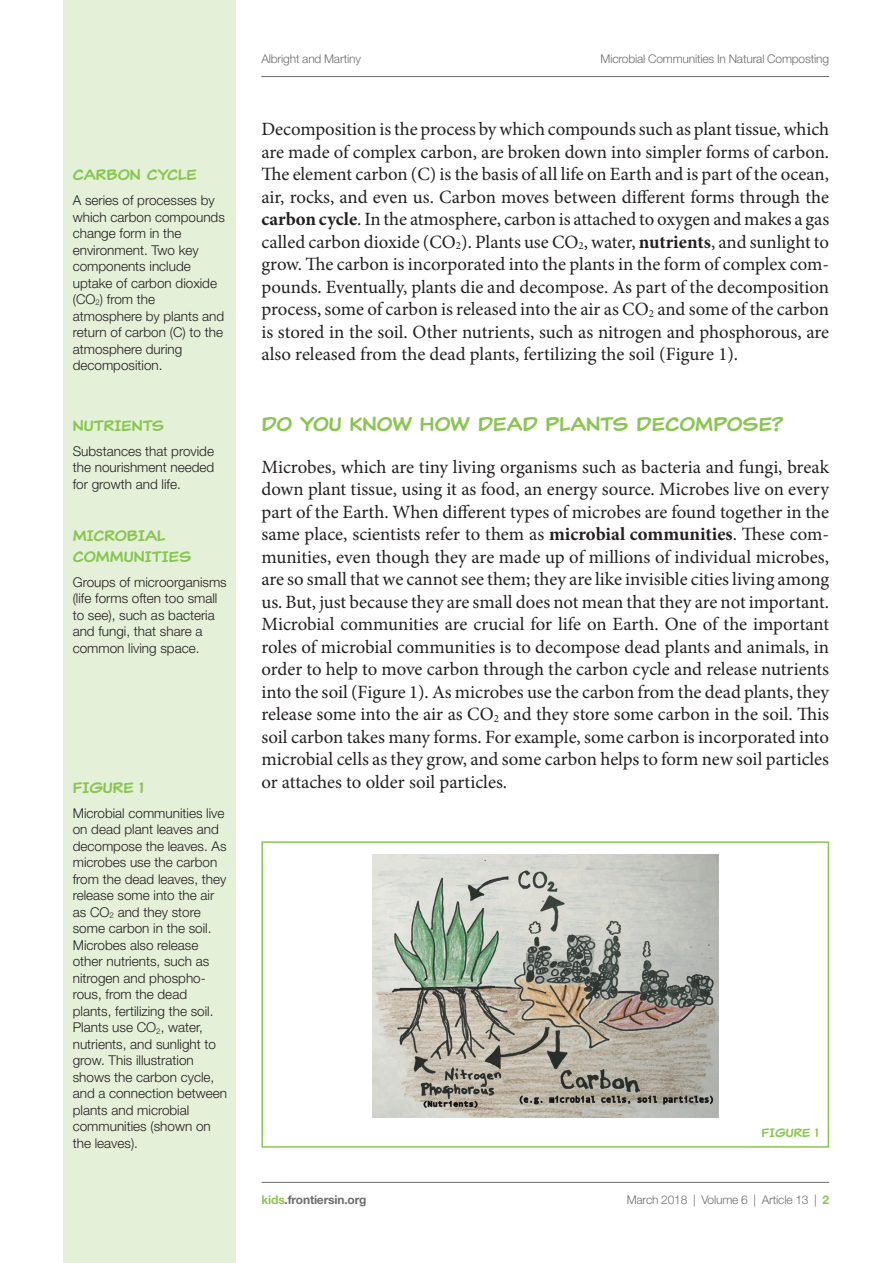
<style>
.page{position:relative;width:893px;height:1263px;background:#fff}
.page>*{position:absolute;margin:0;border:0;box-sizing:border-box;transform-origin:0 0}
.t1{font:19.5px "Classic Comic";color:#89c650}
.t2{font:18.75px/22.5px "Minion Pro";color:#231f20;text-align:justify}
.t3{font:15px/21px "Classic Comic";color:#89c650}
.t4{font:300 13.5px/16.5px "Helvetica Neue LT Std";color:#231f20}
.t5{font:300 12px "Helvetica Neue LT Std";letter-spacing:-.015em;color:#6c6d70}
.t6{font:700 12px "Helvetica Neue LT Std";color:#6c6d70}
.t7{font:12px "Classic Comic";color:#89c650}
.s1{font-weight:700}
.s2{color:#89c650}
.s3{font-weight:700;color:#89c650}
</style>
<div class="page">
<div style="left:64px;top:0;width:172px;height:1263px;background:#e4f0d8"></div>
<hr style="left:261px;top:76px;width:568px;height:1px;background:#6c6d70">
<hr style="left:261px;top:1182px;width:568px;height:1px;background:#6c6d70">
<img style="left:372px;top:855px;width:346px;height:262px">
<div style="left:261px;top:841px;width:568px;height:307px;border:2px solid #89c650"></div>
<p class="t3" style="left:73px;top:164px;width:126px">CARBON CYCLE</p>
<p class="t4" style="left:73px;top:192px;width:154px">A series of processes by which carbon compounds change form in the environment. Two key components include uptake of carbon dioxide (CO<sub>2</sub>) from the atmosphere by plants and return of carbon (C) to the atmosphere during decomposition.</p>
<p class="t3" style="left:73px;top:415px;width:93px">NUTRIENTS</p>
<p class="t4" style="left:73px;top:442px;width:143px;text-align:justify">Substances that provide the nourishment needed for growth and life.</p>
<p class="t3" style="left:73px;top:525px;width:120px">MICROBIAL<br>COMMUNITIES</p>
<p class="t4" style="left:73px;top:573px;width:156px">Groups of microorganisms (life forms often too small to see), such as bacteria and fungi, that share a common living space.</p>
<p class="t3" style="left:73px;top:777px;width:73px">FIGURE 1</p>
<p class="t4" style="left:73px;top:804px;width:156px">Microbial communities live on dead plant leaves and decompose the leaves. As microbes use the carbon from the dead leaves, they release some into the air as CO<sub>2</sub> and they store some carbon in the soil.<br>Microbes also release other nutrients, such as nitrogen and phospho&shy;rous, from the dead plants, fertilizing the soil.<br>Plants use CO<sub>2</sub>, water, nutrients, and sunlight to grow. This illustration shows the carbon cycle, and a connection between plants and microbial communities (shown on the leaves).</p>
<p class="t5" style="left:261px;top:51px;width:101px">Albright and Martiny</p>
<p class="t5" style="left:600px;top:51px;width:230px">Microbial Communities In Natural Composting</p>
<p class="t2" style="left:261px;top:118px;width:569px">Decomposition is the process by which compounds such as plant tissue, which are made of complex carbon, are broken down into simpler forms of carbon.<br>The element carbon (C) is the basis of all life on Earth and is part of the ocean, air, rocks, and even us. Carbon moves between different forms through the <span class="s1">carbon cycle</span>. In the atmosphere, carbon is attached to oxygen and makes a gas called carbon dioxide (CO<sub>2</sub>). Plants use CO<sub>2</sub>, water, <span class="s1">nutrients</span>, and sunlight to grow. The carbon is incorporated into the plants in the form of complex com&shy;pounds. Eventually, plants die and decompose. As part of the decomposition process, some of carbon is released into the air as CO<sub>2</sub> and some of the carbon is stored in the soil. Other nutrients, such as nitrogen and phosphorous, are also released from the dead plants, fertilizing the soil (Figure 1).</p>
<p class="t1" style="left:261px;top:411px;width:524px">DO YOU KNOW HOW DEAD PLANTS DECOMPOSE?</p>
<p class="t2" style="left:261px;top:455px;width:569px">Microbes, which are tiny living organisms such as bacteria and fungi, break down plant tissue, using it as food, an energy source. Microbes live on every part of the Earth. When different types of microbes are found together in the same place, scientists refer to them as <span class="s1">microbial communities</span>. These com&shy;munities, even though they are made up of millions of individual microbes, are so small that we cannot see them; they are like invisible cities living among us. But, just because they are small does not mean that they are not important.<br>Microbial communities are crucial for life on Earth. One of the important roles of microbial communities is to decompose dead plants and animals, in order to help to move carbon through the carbon cycle and release nutrients into the soil (Figure 1). As microbes use the carbon from the dead plants, they release some into the air as CO<sub>2</sub> and they store some carbon in the soil. This soil carbon takes many forms. For example, some carbon is incorporated into microbial cells as they grow, and some carbon helps to form new soil particles or attaches to older soil particles.</p>
<p class="t7" style="left:762px;top:1125px;width:58px">FIGURE 1</p>
<p class="t6" style="left:261px;top:1192px;width:107px"><span class="s2">kids</span>.frontiersin.org</p>
<p class="t5" style="left:627px;top:1192px;width:204px">March 2018 | Volume 6 | Article 13 | <span class="s3">2</span></p>
</div>
